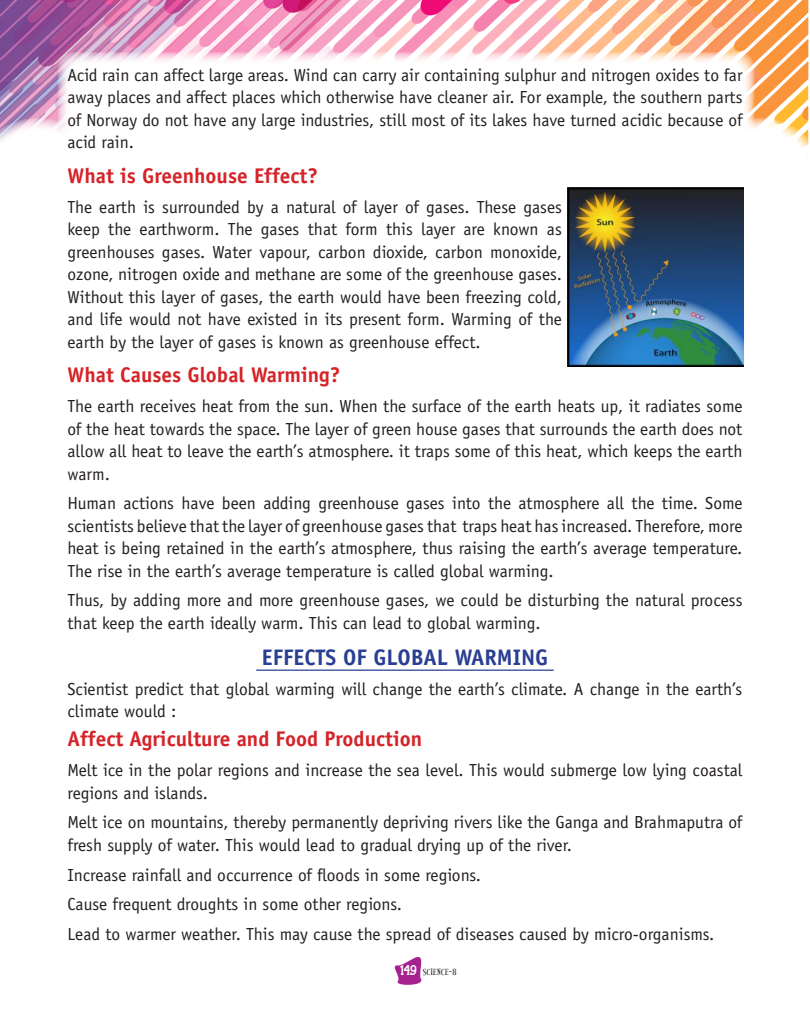
<style>
.page{position:relative;width:810px;height:1035px;background:#fff}
.page>*{position:absolute;margin:0;border:0;box-sizing:border-box;transform-origin:0 0}
.t1{font:700 22.5px "Officina Sans";color:#2a3f91}
.t2{font:700 21.25px "Officina Sans";color:#d42429}
.t3{font:17.5px/22.5px "Officina Sans";color:#241f1f}
.t4{font:8.75px "Alleycat ICG";color:#241f1f}
.s1{font-family:"Cash Font";font-size:13.75px;color:#fff}
</style>
<div class="page">
<svg style="left:394px;top:957px;width:28px;height:28px"></svg>
<svg style="left:0;top:0;width:809px;height:156px"></svg>
<div style="left:58px;top:52px;width:697px;height:507px;background:#fff;border-radius:15px"></div>
<hr style="left:256px;top:670px;width:298px;height:1px;background:#2a3f91">
<img style="left:568px;top:187px;width:175px;height:179px">
<p class="t3" style="left:68px;top:64px;width:677px;text-align:justify">Acid rain can affect large areas. Wind can carry air containing sulphur and nitrogen oxides to far away places and affect places which otherwise have cleaner air. For example, the southern parts of Norway do not have any large industries, still most of its lakes have turned acidic because of acid rain.</p>
<p class="t2" style="left:68px;top:162px;width:252px">What is Greenhouse Effect?</p>
<p class="t3" style="left:68px;top:195px;width:496px;text-align:justify">The earth is surrounded by a natural of layer of gases. These gases keep the earthworm. The gases that form this layer are known as greenhouses gases. Water vapour, carbon dioxide, carbon monoxide, ozone, nitrogen oxide and methane are some of the greenhouse gases.<br>Without this layer of gases, the earth would have been freezing cold, and life would not have existed in its present form. Warming of the earth by the layer of gases is known as greenhouse effect.</p>
<p class="t2" style="left:68px;top:362px;width:275px">What Causes Global Warming?</p>
<p class="t3" style="left:68px;top:395px;width:677px;text-align:justify">The earth receives heat from the sun. When the surface of the earth heats up, it radiates some of the heat towards the space. The layer of green house gases that surrounds the earth does not allow all heat to leave the earth’s atmosphere. it traps some of this heat, which keeps the earth warm.</p>
<p class="t3" style="left:68px;top:492px;width:677px;text-align:justify">Human actions have been adding greenhouse gases into the atmosphere all the time. Some scientists believe that the layer of greenhouse gases that traps heat has increased. Therefore, more heat is being retained in the earth’s atmosphere, thus raising the earth’s average temperature.<br>The rise in the earth’s average temperature is called global warming.</p>
<p class="t3" style="left:68px;top:589px;width:677px">Thus, by adding more and more greenhouse gases, we could be disturbing the natural process that keep the earth ideally warm. This can lead to global warming.</p>
<p class="t1" style="left:262px;top:643px;width:288px">EFFECTS OF GLOBAL WARMING</p>
<p class="t3" style="left:68px;top:678px;width:676px">Scientist predict that global warming will change the earth’s climate. A change in the earth’s climate would :</p>
<p class="t2" style="left:68px;top:726px;width:356px">Affect Agriculture and Food Production</p>
<p class="t3" style="left:68px;top:759px;width:676px">Melt ice in the polar regions and increase the sea level. This would submerge low lying coastal regions and islands.</p>
<p class="t3" style="left:68px;top:811px;width:676px">Melt ice on mountains, thereby permanently depriving rivers like the Ganga and Brahmaputra of fresh supply of water. This would lead to gradual drying up of the river.</p>
<p class="t3" style="left:68px;top:860px;width:648px;line-height:29.8px">Increase rainfall and occurrence of floods in some regions.<br>Cause frequent droughts in some other regions.<br>Lead to warmer weather. This may cause the spread of diseases caused by micro-organisms.</p>
<p class="t4" style="left:401px;top:967px;width:58px"><span class="s1">149</span> SCIENCE-8</p>
</div>
